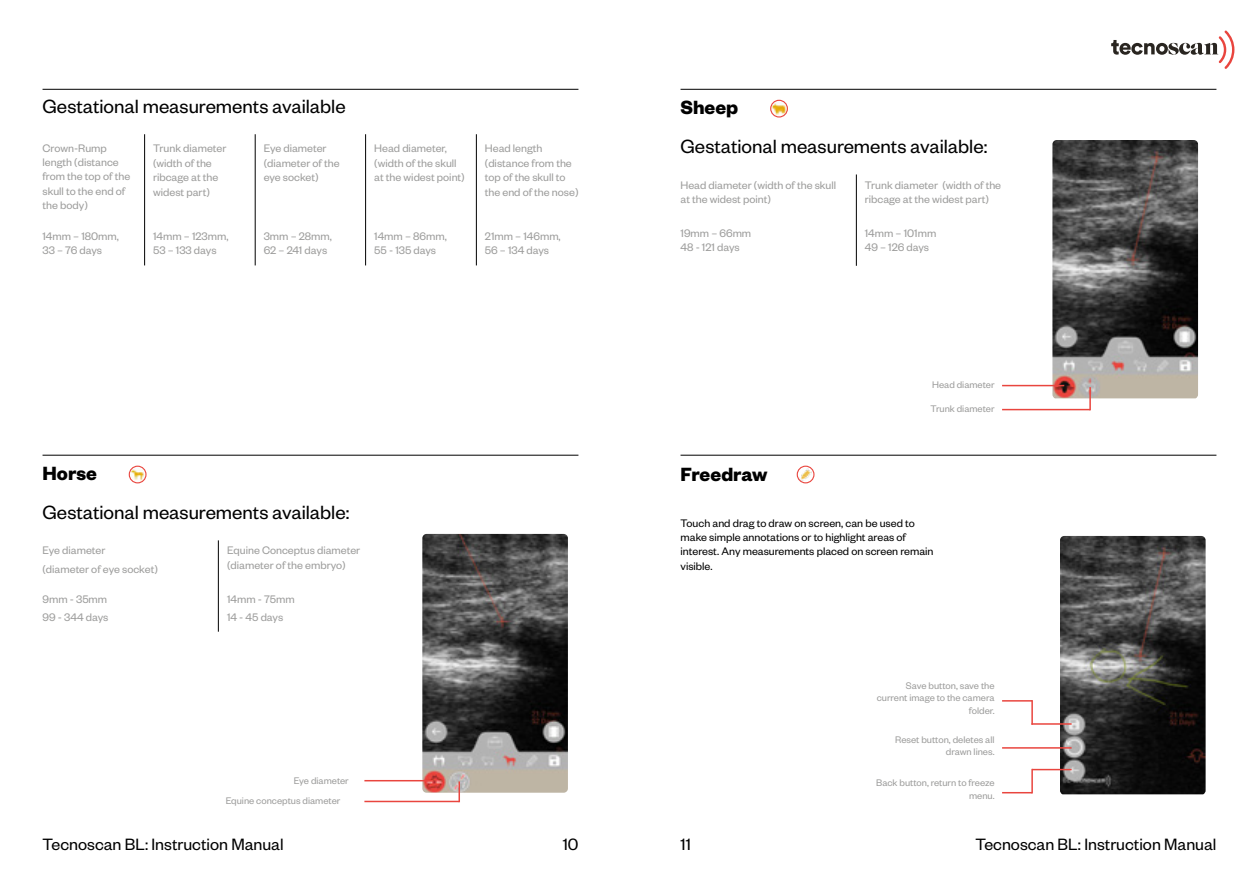
<style>
.page{position:relative;width:1259px;height:893px;background:#fff}
.page>*{position:absolute;margin:0;border:0;box-sizing:border-box;transform-origin:0 0}
.t1{font:21px "Founders Grotesk";color:#000}
.t2{font:700 21px "Founders Grotesk";color:#000}
.t3{font:18px "Founders Grotesk";color:#000}
.t4{font:12px/14.4px "Founders Grotesk";color:#9d9d9c}
.t5{font:12px/14.4px "Founders Grotesk";color:#000}
.t6{font:10.5px/12.6px "Founders Grotesk";color:#9d9d9c;text-align:right}
</style>
<div class="page">
<svg style="left:1111px;top:30px;width:123px;height:39px"></svg>
<img style="left:422px;top:534px;width:146px;height:259px">
<img style="left:129px;top:466px;width:17px;height:17px;border-radius:8px">
<div style="left:129px;top:466px;width:17px;height:17px;border:1px solid #e9453e;border-radius:50%"></div>
<img style="left:1052px;top:140px;width:146px;height:258px">
<img style="left:770px;top:100px;width:17px;height:17px;border-radius:8px">
<div style="left:770px;top:100px;width:18px;height:18px;border:1px solid #e9453e;border-radius:50%"></div>
<img style="left:797px;top:466px;width:17px;height:17px;border-radius:8px">
<div style="left:796px;top:466px;width:18px;height:17px;border:1px solid #e9453e;border-radius:50%"></div>
<img style="left:1060px;top:536px;width:145px;height:258px">
<hr style="left:144px;top:134px;width:1px;height:131px;background:#000">
<hr style="left:218px;top:540px;width:1px;height:92px;background:#000">
<hr style="left:255px;top:134px;width:1px;height:131px;background:#000">
<hr style="left:365px;top:134px;width:1px;height:131px;background:#000">
<hr style="left:476px;top:134px;width:1px;height:131px;background:#000">
<hr style="left:856px;top:174px;width:1px;height:92px;background:#000">
<hr style="left:1031px;top:723px;width:40px;height:2px;background:#e9453e">
<hr style="left:1002px;top:385px;width:62px;height:1px;background:#e9453e">
<hr style="left:1002px;top:409px;width:88px;height:1px;background:#e9453e">
<hr style="left:1002px;top:747px;width:69px;height:2px;background:#e9453e">
<hr style="left:364px;top:780px;width:69px;height:1px;background:#e9453e">
<hr style="left:364px;top:801px;width:95px;height:1px;background:#e9453e">
<hr style="left:1032px;top:769px;width:39px;height:1px;background:#e9453e">
<hr style="left:1002px;top:792px;width:30px;height:1px;background:#e9453e">
<hr style="left:1002px;top:700px;width:30px;height:2px;background:#e9453e">
<hr style="left:1031px;top:769px;width:2px;height:24px;background:#e9453e">
<hr style="left:1031px;top:700px;width:2px;height:25px;background:#e9453e">
<hr style="left:1089px;top:387px;width:2px;height:23px;background:#e9453e">
<hr style="left:680px;top:89px;width:536px;height:1px;background:#000">
<hr style="left:680px;top:455px;width:536px;height:1px;background:#000">
<hr style="left:458px;top:781px;width:2px;height:21px;background:#e9453e">
<hr style="left:43px;top:455px;width:535px;height:1px;background:#000">
<hr style="left:43px;top:89px;width:535px;height:1px;background:#000">
<h1 class="t1" style="left:43px;top:93px;width:305px">Gestational measurements available</h1>
<p class="t4" style="left:43px;top:140px;width:89px">Crown-Rump length (distance from the top of the skull to the end of the body)</p>
<p class="t4" style="left:43px;top:228px;width:78px">14mm – 180mm,<br>33 – 76 days</p>
<p class="t4" style="left:153px;top:141px;width:75px">Trunk diameter (width of the ribcage at the widest part)</p>
<p class="t4" style="left:153px;top:228px;width:77px">14mm – 123mm,<br>53 – 133 days</p>
<p class="t4" style="left:264px;top:141px;width:77px">Eye diameter (diameter of the eye socket)</p>
<p class="t4" style="left:264px;top:228px;width:70px">3mm – 28mm,<br>62 – 241 days</p>
<p class="t4" style="left:374px;top:141px;width:92px">Head diameter, (width of the skull at the widest point)</p>
<p class="t4" style="left:374px;top:228px;width:74px">14mm – 86mm,<br>55 - 135 days</p>
<p class="t4" style="left:485px;top:141px;width:95px">Head length (distance from the top of the skull to the end of the nose)</p>
<p class="t4" style="left:485px;top:228px;width:77px">21mm – 146mm,<br>56 – 134 days</p>
<h1 class="t2" style="left:43px;top:460px;width:56px">Horse</h1>
<h1 class="t1" style="left:43px;top:500px;width:308px">Gestational measurements available:</h1>
<p class="t4" style="left:43px;top:541px;width:117px;line-height:18.6px">Eye diameter<br>(diameter of eye socket)</p>
<p class="t4" style="left:43px;top:589px;width:67px;line-height:18.6px">9mm - 35mm<br>99 - 344 days</p>
<p class="t4" style="left:227px;top:543px;width:135px">Equine Conceptus diameter (diameter of the embryo)</p>
<p class="t4" style="left:227px;top:589px;width:69px;line-height:18.6px">14mm - 75mm<br>14 - 45 days</p>
<p class="t6" style="left:226px;top:770px;width:125px;line-height:20px;text-align:left;text-indent:68px">Eye diameter<br>Equine conceptus diameter</p>
<h1 class="t2" style="left:680px;top:94px;width:59px">Sheep</h1>
<h1 class="t1" style="left:680px;top:134px;width:308px">Gestational measurements available:</h1>
<p class="t4" style="left:680px;top:177px;width:157px">Head diameter (width of the skull at the widest point)</p>
<p class="t4" style="left:680px;top:225px;width:72px">19mm – 66mm<br>48 - 121 days</p>
<p class="t4" style="left:865px;top:177px;width:138px">Trunk diameter (width of the ribcage at the widest part)</p>
<p class="t4" style="left:865px;top:225px;width:73px">14mm – 101mm<br>49 – 126 days</p>
<p class="t6" style="left:932px;top:377px;width:64px">Head diameter</p>
<p class="t6" style="left:930px;top:402px;width:66px">Trunk diameter</p>
<h1 class="t2" style="left:680px;top:461px;width:88px">Freedraw</h1>
<p class="t5" style="left:680px;top:515px;width:254px">Touch and drag to draw on screen, can be used to make simple annotations or to highlight areas of interest. Any measurements placed on screen remain visible.</p>
<p class="t6" style="left:877px;top:678px;width:119px">Save button, save the current image to the camera folder.</p>
<p class="t6" style="left:895px;top:732px;width:101px">Reset button, deletes all drawn lines.</p>
<p class="t6" style="left:876px;top:776px;width:120px">Back button, return to freeze menu.</p>
<h2 class="t3" style="left:43px;top:834px;width:243px">Tecnoscan BL: Instruction Manual</h2>
<h2 class="t3" style="left:562px;top:834px;width:17px">10</h2>
<h2 class="t3" style="left:680px;top:833px;width:12px">11</h2>
<h2 class="t3" style="left:975px;top:833px;width:243px">Tecnoscan BL: Instruction Manual</h2>
</div>
